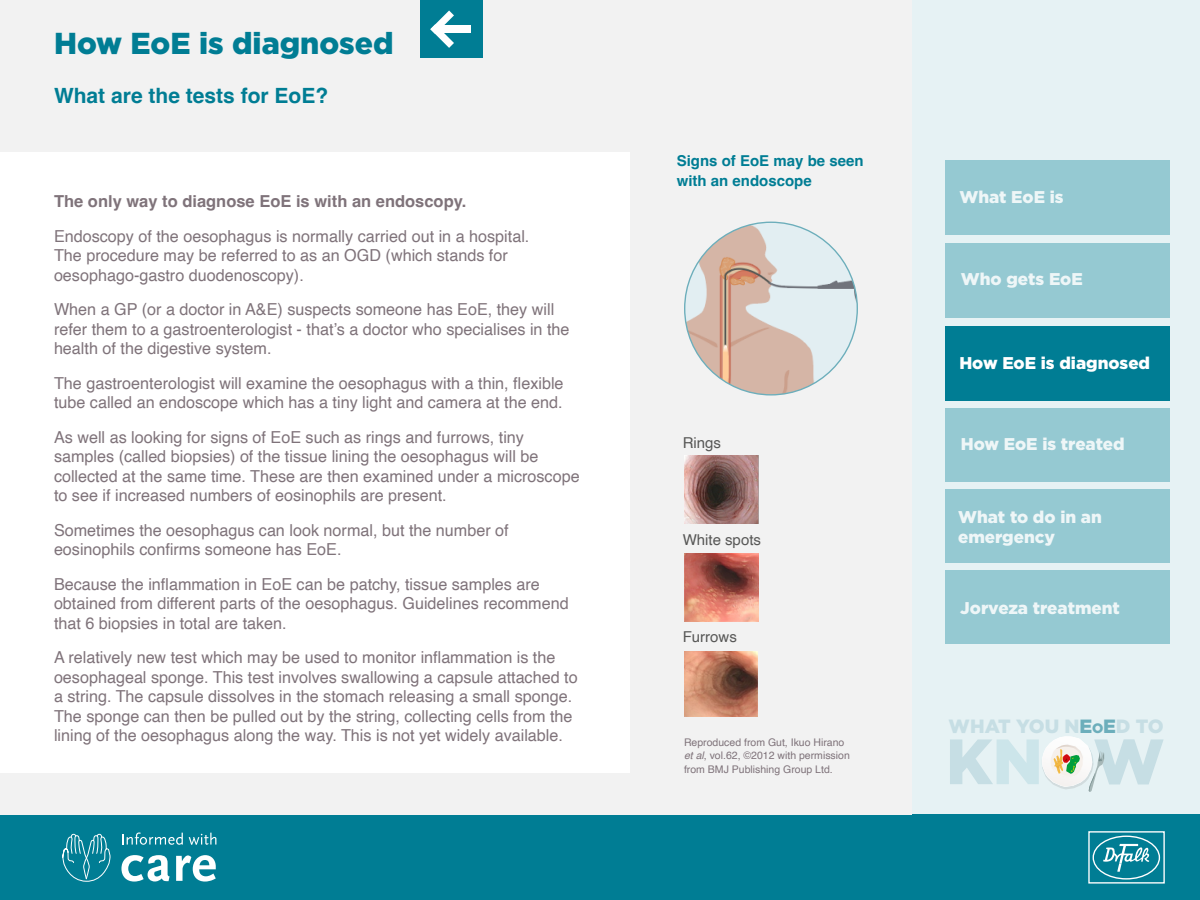
<style>
.page{position:relative;width:1200px;height:900px;background:#fff}
.page>*{position:absolute;margin:0;border:0;box-sizing:border-box;transform-origin:0 0}
.t1{font:900 63.9px "Gotham";color:#c6dee4}
.t2{font:900 30.3px "Gotham";color:#007d94}
.t3{font:700 21px "Helvetica";color:#007d94}
.t4{font:900 19.2px "Gotham";color:#c6dee4}
.t5{font:900 16.95px/19.6px "Gotham";color:#fff}
.t6{font:16.5px/19.5px "Helvetica";color:#7f737a}
.t7{font:700 16.5px "Helvetica";color:#7f737a}
.t8{font:700 15px/19.5px "Helvetica";color:#007d94}
.t9{font:15px "Helvetica";color:#575756}
.t10{font:10.5px/13.5px "Helvetica";color:#7f737a}
.s1{font-style:italic}
.s2{color:#6caebb}
.s3{font-size:13.65px;color:#6caebb}
.s4{color:#cce5ea}
</style>
<div class="page">
<div style="left:912px;top:0;width:288px;height:900px;background:#e6f2f4"></div>
<div style="left:0;top:814px;width:1200px;height:86px;background:#007d94"></div>
<svg style="left:122px;top:832px;width:61px;height:13px"></svg>
<svg style="left:189px;top:833px;width:27px;height:12px"></svg>
<svg style="left:121px;top:855px;width:49px;height:27px"></svg>
<svg style="left:176px;top:855px;width:40px;height:27px"></svg>
<svg style="left:63px;top:834px;width:48px;height:48px"></svg>
<svg style="left:1088px;top:831px;width:77px;height:53px"></svg>
<svg style="left:1042px;top:736px;width:62px;height:56px"></svg>
<div style="left:0;top:0;width:912px;height:814px;background:#f2f2f2"></div>
<div style="left:0;top:152px;width:630px;height:620px;background:#fff"></div>
<img style="left:685px;top:222px;width:172px;height:173px;border-radius:86px">
<img style="left:684px;top:651px;width:73px;height:66px">
<img style="left:684px;top:553px;width:75px;height:69px">
<img style="left:684px;top:455px;width:75px;height:69px">
<div style="left:945px;top:243px;width:225px;height:75px;background:#95c9d2"></div>
<div style="left:945px;top:160px;width:225px;height:75px;background:#95c9d2"></div>
<div style="left:945px;top:326px;width:225px;height:75px;background:#007d94"></div>
<div style="left:945px;top:489px;width:225px;height:74px;background:#95c9d2"></div>
<div style="left:945px;top:408px;width:225px;height:74px;background:#95c9d2"></div>
<div style="left:945px;top:571px;width:225px;height:73px;background:#95c9d2"></div>
<div style="left:420px;top:0;width:63px;height:58px;background:#007d94"></div>
<div style="left:435px;top:25px;width:36px;height:8px;background:#fff"></div>
<svg style="left:430px;top:10px;width:24px;height:38px"></svg>
<h2 class="t2" style="left:54px;top:26px;width:341px">How EoE is diagnosed</h2>
<p class="t3" style="left:54px;top:83px;width:276px">What are the tests for EoE?</p>
<p class="t7" style="left:54px;top:192px;width:414px">The only way to diagnose EoE is with an endoscopy.</p>
<p class="t6" style="left:54px;top:227px;width:477px">Endoscopy of the oesophagus is normally carried out in a hospital.<br>The procedure may be referred to as an OGD (which stands for oesophago-gastro duodenoscopy).</p>
<p class="t6" style="left:54px;top:300px;width:517px">When a GP (or a doctor in A&amp;E) suspects someone has EoE, they will refer them to a gastroenterologist - that’s a doctor who specialises in the health of the digestive system.</p>
<p class="t6" style="left:54px;top:374px;width:511px">The gastroenterologist will examine the oesophagus with a thin, flexible tube called an endoscope which has a tiny light and camera at the end.</p>
<p class="t6" style="left:54px;top:428px;width:527px">As well as looking for signs of EoE such as rings and furrows, tiny samples (called biopsies) of the tissue lining the oesophagus will be collected at the same time. These are then examined under a microscope to see if increased numbers of eosinophils are present.</p>
<p class="t6" style="left:54px;top:521px;width:456px">Sometimes the oesophagus can look normal, but the number of eosinophils confirms someone has EoE.</p>
<p class="t6" style="left:54px;top:575px;width:516px">Because the inflammation in EoE can be patchy, tissue samples are obtained from different parts of the oesophagus. Guidelines recommend that 6 biopsies in total are taken.</p>
<p class="t6" style="left:54px;top:648px;width:525px">A relatively new test which may be used to monitor inflammation is the oesophageal sponge. This test involves swallowing a capsule attached to a string. The capsule dissolves in the stomach releasing a small sponge.<br>The sponge can then be pulled out by the string, collecting cells from the lining of the oesophagus along the way. This is not yet widely available.</p>
<p class="t8" style="left:677px;top:153px;width:188px">Signs of EoE may be seen with an endoscope</p>
<p class="t9" style="left:683px;top:431px;width:40px">Rings</p>
<p class="t9" style="left:683px;top:528px;width:80px">White spots</p>
<p class="t9" style="left:683px;top:625px;width:56px">Furrows</p>
<p class="t10" style="left:684px;top:735px;width:167px">Reproduced from Gut, Ikuo Hirano <span class="s1">et al</span>, vol.62, ©2012 with permission from BMJ Publishing Group Ltd.</p>
<p class="t5" style="left:959px;top:187px;width:106px">What EoE is</p>
<p class="t5" style="left:961px;top:269px;width:123px">Who gets EoE</p>
<p class="t5" style="left:959px;top:353px;width:192px">How EoE is diagnosed</p>
<p class="t5" style="left:961px;top:434px;width:165px">How EoE is treated</p>
<p class="t5" style="left:958px;top:507px;width:145px">What to do in an emergency</p>
<p class="t5" style="left:960px;top:597px;width:161px">Jorveza treatment</p>
<p class="t4" style="left:949px;top:715px;width:217px">WHAT YOU N<span class="s2">E E</span><span class="s3">O</span> D TO</p>
<h1 class="t1" style="left:946px;top:725px;width:220px">K<span class="s4">NO</span>W</h1>
</div>
